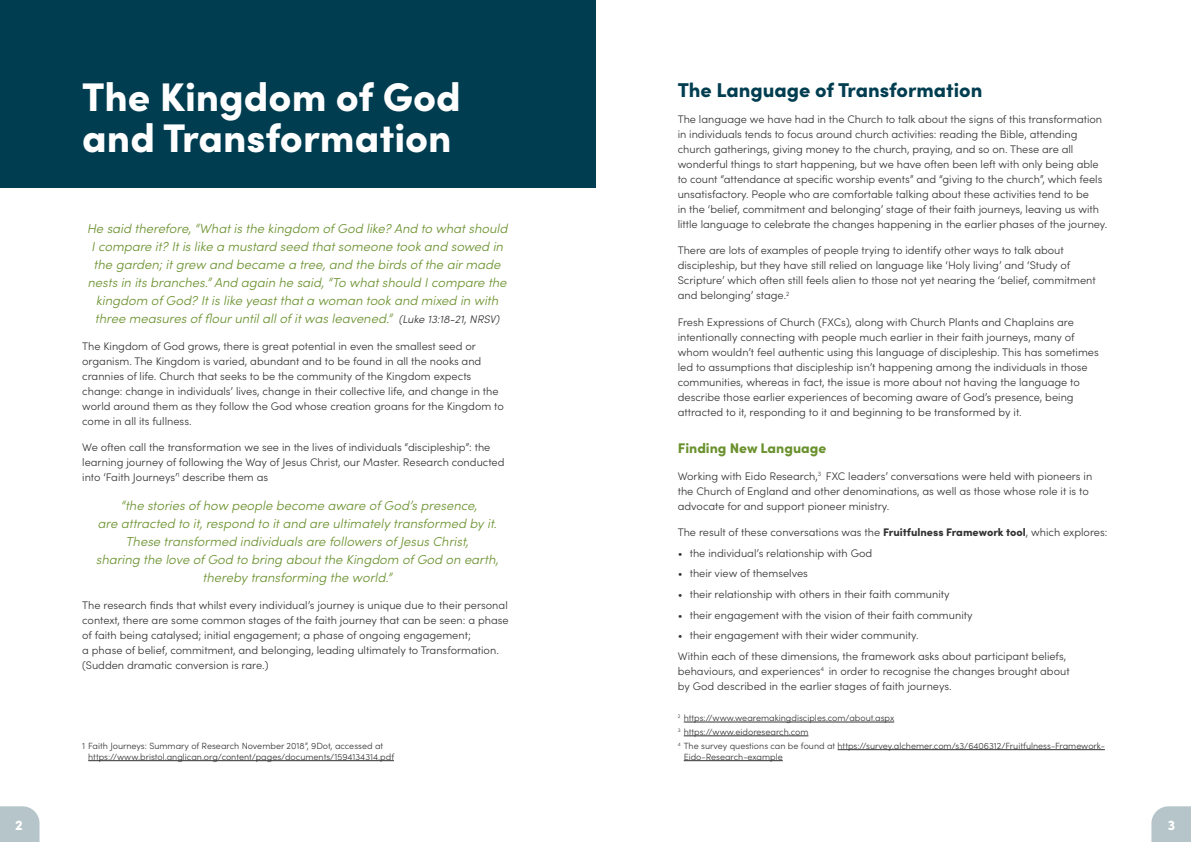
<style>
.page{position:relative;width:1191px;height:842px;background:#fff}
.page>*{position:absolute;margin:0;border:0;box-sizing:border-box;transform-origin:0 0}
.t1{font:900 40px/41px "Sofia Pro";color:#fff}
.t2{font:900 20px "Sofia Pro";color:#003d50}
.t3{font:900 14px "Sofia Pro";color:#6a912d}
.t4{font:900 14px "Sofia Pro";color:#fff}
.t5{font:italic 300 13px/18px "Sofia Pro";color:#6a912d;text-align:center}
.t6{font:300 11px/15px "Sofia Pro";color:#333232}
.t7{font:300 9px/13.8px "Sofia Pro";color:#333232}
.s1{font-size:11px;color:#333232}
.s2{font-weight:900}
</style>
<div class="page">
<svg style="left:0;top:806px;width:40px;height:36px"></svg>
<svg style="left:1151px;top:806px;width:40px;height:36px"></svg>
<div style="left:0;top:0;width:595px;height:188px;background:#003d50"></div>
<hr style="left:683px;top:722px;width:211px;height:1px;background:#333232">
<hr style="left:683px;top:736px;width:125px;height:1px;background:#333232">
<hr style="left:837px;top:749px;width:267px;height:1px;background:#333232">
<hr style="left:683px;top:760px;width:100px;height:1px;background:#333232">
<hr style="left:88px;top:760px;width:306px;height:1px;background:#333232">
<h1 class="t1" style="left:82px;top:73px;width:380px">The Kingdom of God and Transformation</h1>
<p class="t5" style="left:87px;top:219px;width:422px">He said therefore, “What is the kingdom of God like? And to what should I compare it? It is like a mustard seed that someone took and sowed in the garden; it grew and became a tree, and the birds of the air made nests in its branches.” And again he said, “To what should I compare the kingdom of God? It is like yeast that a woman took and mixed in with three measures of flour until all of it was leavened.” <span class="s1">(Luke 13:18-21, NRSV)</span></p>
<p class="t6" style="left:82px;top:338px;width:423px">The Kingdom of God grows, there is great potential in even the smallest seed or organism. The Kingdom is varied, abundant and to be found in all the nooks and crannies of life. Church that seeks to be the community of the Kingdom expects change: change in individuals’ lives, change in their collective life, and change in the world around them as they follow the God whose creation groans for the Kingdom to come in all its fullness.</p>
<p class="t6" style="left:82px;top:439px;width:424px">We often call the transformation we see in the lives of individuals “discipleship”: the learning journey of following the Way of Jesus Christ, our Master. Research conducted into ‘Faith Journeys’<sup>1</sup> describe them as</p>
<p class="t5" style="left:96px;top:496px;width:404px">“the stories of how people become aware of God’s presence,<br>are attracted to it, respond to it and are ultimately transformed by it.<br>These transformed individuals are followers of Jesus Christ,<br>sharing the love of God to bring about the Kingdom of God on earth, thereby transforming the world.”</p>
<p class="t6" style="left:82px;top:597px;width:428px">The research finds that whilst every individual’s journey is unique due to their personal context, there are some common stages of the faith journey that can be seen: a phase of faith being catalysed; initial engagement; a phase of ongoing engagement;<br>a phase of belief, commitment, and belonging, leading ultimately to Transformation. (Sudden dramatic conversion is rare.)</p>
<p class="t7" style="left:88px;top:740px;width:307px;line-height:11px;text-indent:-6px">1 Faith Journeys: Summary of Research November 2018”, 9Dot, accessed at https://www.bristol.anglican.org/content/pages/documents/1594134314.pdf</p>
<h2 class="t2" style="left:677px;top:74px;width:306px">The Language of Transformation</h2>
<p class="t6" style="left:677px;top:111px;width:431px">The language we have had in the Church to talk about the signs of this transformation in individuals tends to focus around church activities: reading the Bible, attending church gatherings, giving money to the church, praying, and so on. These are all wonderful things to start happening, but we have often been left with only being able to count “attendance at specific worship events” and “giving to the church”, which feels unsatisfactory. People who are comfortable talking about these activities tend to be<br>in the ‘belief, commitment and belonging’ stage of their faith journeys, leaving us with little language to celebrate the changes happening in the earlier phases of the journey.</p>
<p class="t6" style="left:677px;top:242px;width:419px">There are lots of examples of people trying to identify other ways to talk about discipleship, but they have still relied on language like ‘Holy living’ and ‘Study of Scripture’ which often still feels alien to those not yet nearing the ‘belief, commitment and belonging’ stage.<sup>2</sup></p>
<p class="t6" style="left:677px;top:314px;width:422px">Fresh Expressions of Church (FXCs), along with Church Plants and Chaplains are intentionally connecting with people much earlier in their faith journeys, many of whom wouldn’t feel authentic using this language of discipleship. This has sometimes led to assumptions that discipleship isn’t happening among the individuals in those communities, whereas in fact, the issue is more about not having the language to describe those earlier experiences of becoming aware of God’s presence, being attracted to it, responding to it and beginning to be transformed by it.</p>
<p class="t3" style="left:677px;top:437px;width:150px">Finding New Language</p>
<p class="t6" style="left:677px;top:468px;width:416px">Working with Eido Research,<sup>3</sup> FXC leaders’ conversations were held with pioneers in the Church of England and other denominations, as well as those whose role it is to advocate for and support pioneer ministry.</p>
<p class="t6" style="left:677px;top:524px;width:431px">The result of these conversations was the <span class="s2">Fruitfulness Framework tool</span>, which explores:</p>
<p class="t6" style="left:677px;top:545px;width:196px">• the individual’s relationship with God</p>
<p class="t6" style="left:677px;top:565px;width:132px">• their view of themselves</p>
<p class="t6" style="left:677px;top:586px;width:273px">• their relationship with others in their faith community</p>
<p class="t6" style="left:677px;top:607px;width:296px">• their engagement with the vision of their faith community</p>
<p class="t6" style="left:677px;top:625px;width:390px;line-height:20.7px">• their engagement with their wider community.<br>Within each of these dimensions, the framework asks about participant beliefs,</p>
<p class="t6" style="left:677px;top:663px;width:393px">behaviours, and experiences<sup>4</sup> in order to recognise the changes brought about by God described in the earlier stages of faith journeys.</p>
<p class="t7" style="left:677px;top:710px;width:429px"><sup>2</sup> https://www.wearemakingdisciples.com/about.aspx<br><sup>3</sup> https://www.eidoresearch.com<br><sup>4</sup> The survey questions can be found at https://survey.alchemer.com/s3/6406312/Fruitfulness-Framework-</p>
<p class="t7" style="left:683px;top:749px;width:101px">Eido-Research-example</p>
<p class="t4" style="left:15px;top:814px;width:9px">2</p>
<p class="t4" style="left:1167px;top:814px;width:9px">3</p>
</div>
